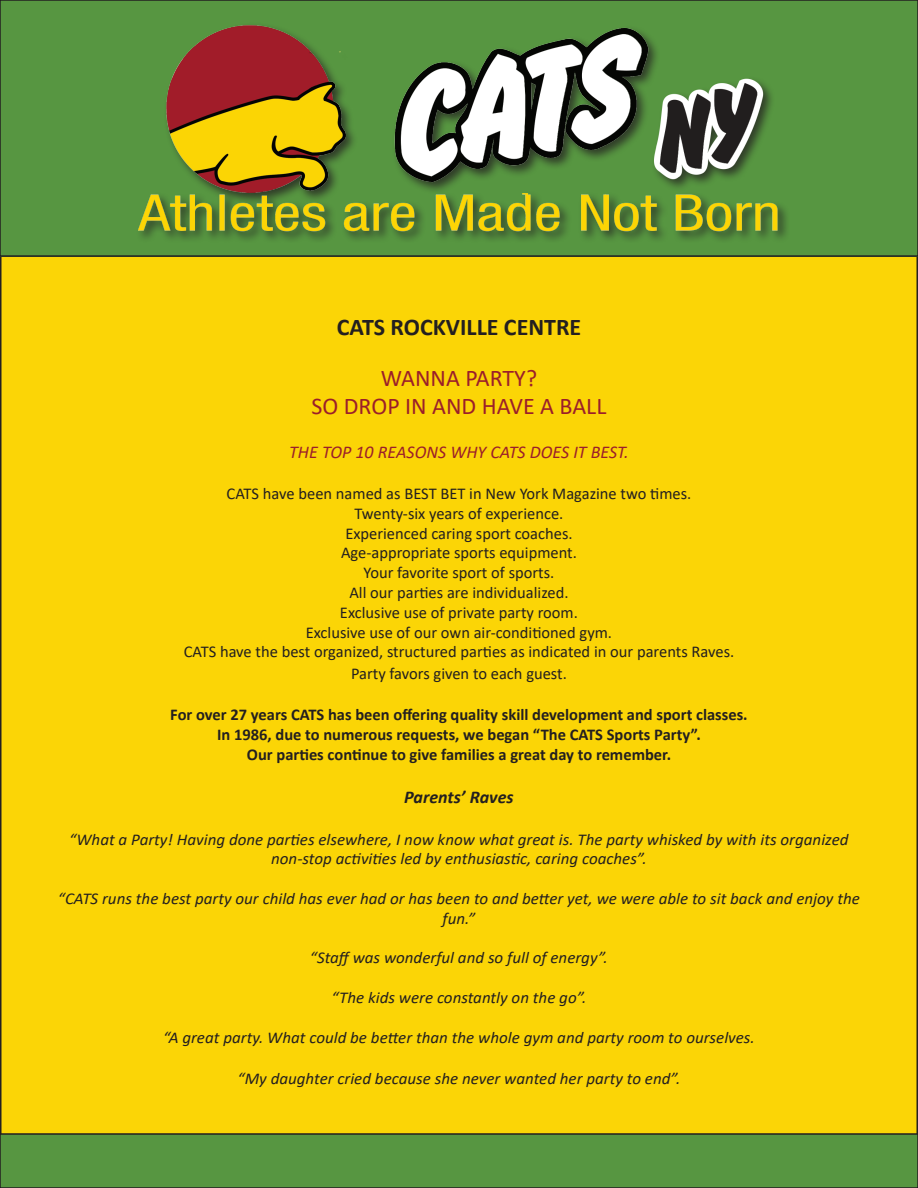
<style>
.page{position:relative;width:918px;height:1188px;background:#fff}
.page>*{position:absolute;margin:0;border:0;box-sizing:border-box;transform-origin:0 0}
.t1{font:24px/28.8px "Calibri";color:#9b1e2a;text-align:center}
.t2{font:700 24px "Calibri";color:#231f20}
.t3{font:italic 18px "Calibri";color:#9b1e2a}
.t4{font:italic 700 18px "Calibri";color:#231f20}
.t5{font:italic 16.5px/19.8px "Calibri";color:#231f20;text-align:center}
.t6{font:16.5px/19.8px "Calibri";color:#231f20;text-align:center}
.t7{font:700 16.5px/19.8px "Calibri";color:#231f20;text-align:center}
</style>
<div class="page">
<div style="left:1px;top:1px;width:916px;height:1186px;background:#fbd506"></div>
<div style="left:0;top:0;width:918px;height:256px;background:#579641"></div>
<div style="left:0;top:0;width:918px;height:257px;border:2px solid #231f20"></div>
<div style="left:0;top:1134px;width:918px;height:54px;background:#579641"></div>
<div style="left:0;top:1133px;width:918px;height:55px;border:2px solid #231f20"></div>
<div style="left:136px;top:22px;width:654px;height:221px;background:#231f20;opacity:.75"></div>
<img style="left:139px;top:22px;width:640px;height:212px">
<h1 class="t2" style="left:337px;top:310px;width:246px">CATS ROCKVILLE CENTRE</h1>
<h1 class="t1" style="left:312px;top:364px;width:296px">WANNA PARTY?<br>SO DROP IN AND HAVE A BALL</h1>
<p class="t3" style="left:289px;top:439px;width:341px">THE TOP 10 REASONS WHY CATS DOES IT BEST.</p>
<p class="t6" style="left:184px;top:484px;width:552px">CATS have been named as BEST BET in New York Magazine two times.<br>Twenty-six years of experience.<br>Experienced caring sport coaches.<br>Age-appropriate sports equipment.<br>Your favorite sport of sports.<br>All our parties are individualized.<br>Exclusive use of private party room.<br>Exclusive use of our own air-conditioned gym.<br>CATS have the best organized, structured parties as indicated in our parents Raves.</p>
<p class="t6" style="left:351px;top:664px;width:217px">Party favors given to each guest.</p>
<p class="t7" style="left:170px;top:706px;width:579px">For over 27 years CATS has been offering quality skill development and sport classes.<br>In 1986, due to numerous requests, we began “The CATS Sports Party”.<br>Our parties continue to give families a great day to remember.</p>
<p class="t4" style="left:404px;top:784px;width:111px">Parents’ Raves</p>
<p class="t5" style="left:69px;top:828px;width:781px">“What a Party! Having done parties elsewhere, I now know what great is. The party whisked by with its organized non-stop activities led by enthusiastic, caring coaches”.</p>
<p class="t5" style="left:58px;top:888px;width:803px">“CATS runs the best party our child has ever had or has been to and better yet, we were able to sit back and enjoy the fun.”</p>
<p class="t5" style="left:310px;top:947px;width:299px">“Staff was wonderful and so full of energy”.</p>
<p class="t5" style="left:331px;top:987px;width:257px">“The kids were constantly on the go”.</p>
<p class="t5" style="left:163px;top:1026px;width:593px">“A great party. What could be better than the whole gym and party room to ourselves.</p>
<p class="t5" style="left:238px;top:1068px;width:444px">“My daughter cried because she never wanted her party to end”.</p>
</div>
